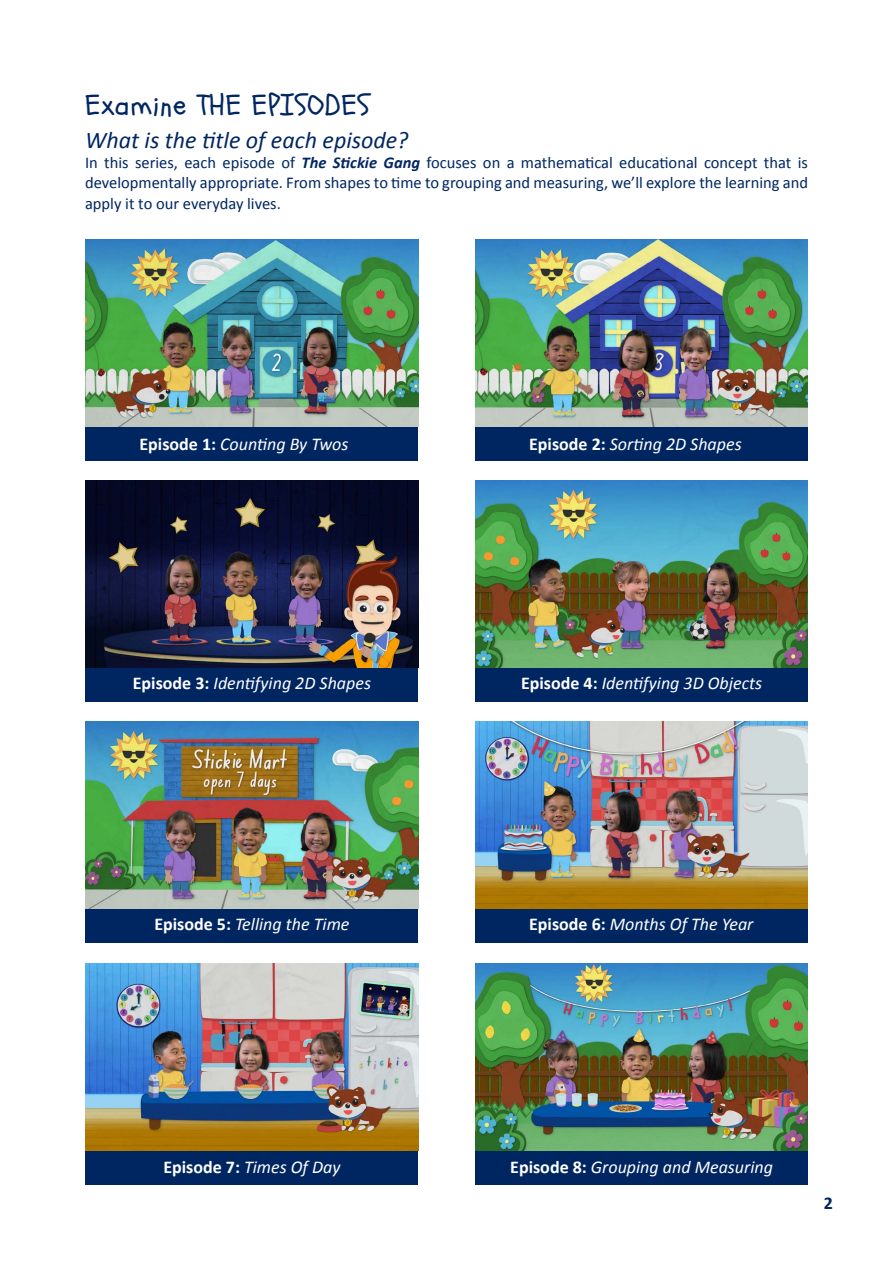
<style>
.page{position:relative;width:893px;height:1263px;background:#fff}
.page>*{position:absolute;margin:0;border:0;box-sizing:border-box;transform-origin:0 0}
.t1{font:30px "Schoolbell Pro";letter-spacing:.025em;color:#002661}
.t2{font:italic 24px "Calibri";color:#002661}
.t3{font:italic 18px "Calibri";color:#fff}
.t4{font:700 18px "Calibri";color:#002661}
.t5{font:16.5px/19.8px "Calibri";color:#002661}
.s1{font-weight:700;font-style:italic}
.s2{font-weight:700;font-style:normal}
</style>
<div class="page">
<div style="left:86px;top:426px;width:332px;height:34px;background:#002661"></div>
<img style="left:86px;top:239px;width:332px;height:187px">
<div style="left:475px;top:426px;width:333px;height:34px;background:#002661"></div>
<img style="left:475px;top:239px;width:333px;height:187px">
<div style="left:86px;top:667px;width:332px;height:34px;background:#002661"></div>
<img style="left:86px;top:480px;width:332px;height:187px">
<div style="left:475px;top:667px;width:333px;height:34px;background:#002661"></div>
<img style="left:475px;top:480px;width:333px;height:187px">
<div style="left:86px;top:908px;width:332px;height:34px;background:#002661"></div>
<img style="left:86px;top:721px;width:332px;height:187px">
<div style="left:475px;top:908px;width:333px;height:34px;background:#002661"></div>
<img style="left:475px;top:721px;width:333px;height:187px">
<div style="left:86px;top:1150px;width:332px;height:34px;background:#002661"></div>
<img style="left:86px;top:963px;width:332px;height:187px">
<div style="left:475px;top:1150px;width:333px;height:34px;background:#002661"></div>
<img style="left:475px;top:963px;width:333px;height:187px">
<h2 class="t1" style="left:85px;top:85px;width:286px">Examine THE EPISODES</h2>
<h3 class="t2" style="left:85px;top:124px;width:325px">What is the title of each episode?</h3>
<p class="t5" style="left:85px;top:152px;width:724px">In this series, each episode of <span class="s1">The Stickie Gang</span> focuses on a mathematical educational concept that is developmentally appropriate. From shapes to time to grouping and measuring, we’ll explore the learning and</p>
<p class="t5" style="left:85px;top:193px;width:197px">apply it to our everyday lives.</p>
<p class="t3" style="left:139px;top:431px;width:211px"><span class="s2">Episode 1:</span> Counting By Twos</p>
<p class="t3" style="left:529px;top:431px;width:214px"><span class="s2">Episode 2:</span> Sorting 2D Shapes</p>
<p class="t3" style="left:133px;top:671px;width:240px"><span class="s2">Episode 3:</span> Identifying 2D Shapes</p>
<p class="t3" style="left:521px;top:671px;width:243px"><span class="s2">Episode 4:</span> Identifying 3D Objects</p>
<p class="t3" style="left:154px;top:912px;width:197px"><span class="s2">Episode 5:</span> Telling the Time</p>
<p class="t3" style="left:529px;top:912px;width:226px"><span class="s2">Episode 6:</span> Months Of The Year</p>
<p class="t3" style="left:163px;top:1155px;width:179px"><span class="s2">Episode 7:</span> Times Of Day</p>
<p class="t3" style="left:510px;top:1155px;width:264px"><span class="s2">Episode 8:</span> Grouping and Measuring</p>
<p class="t4" style="left:824px;top:1192px;width:11px">2</p>
</div>
